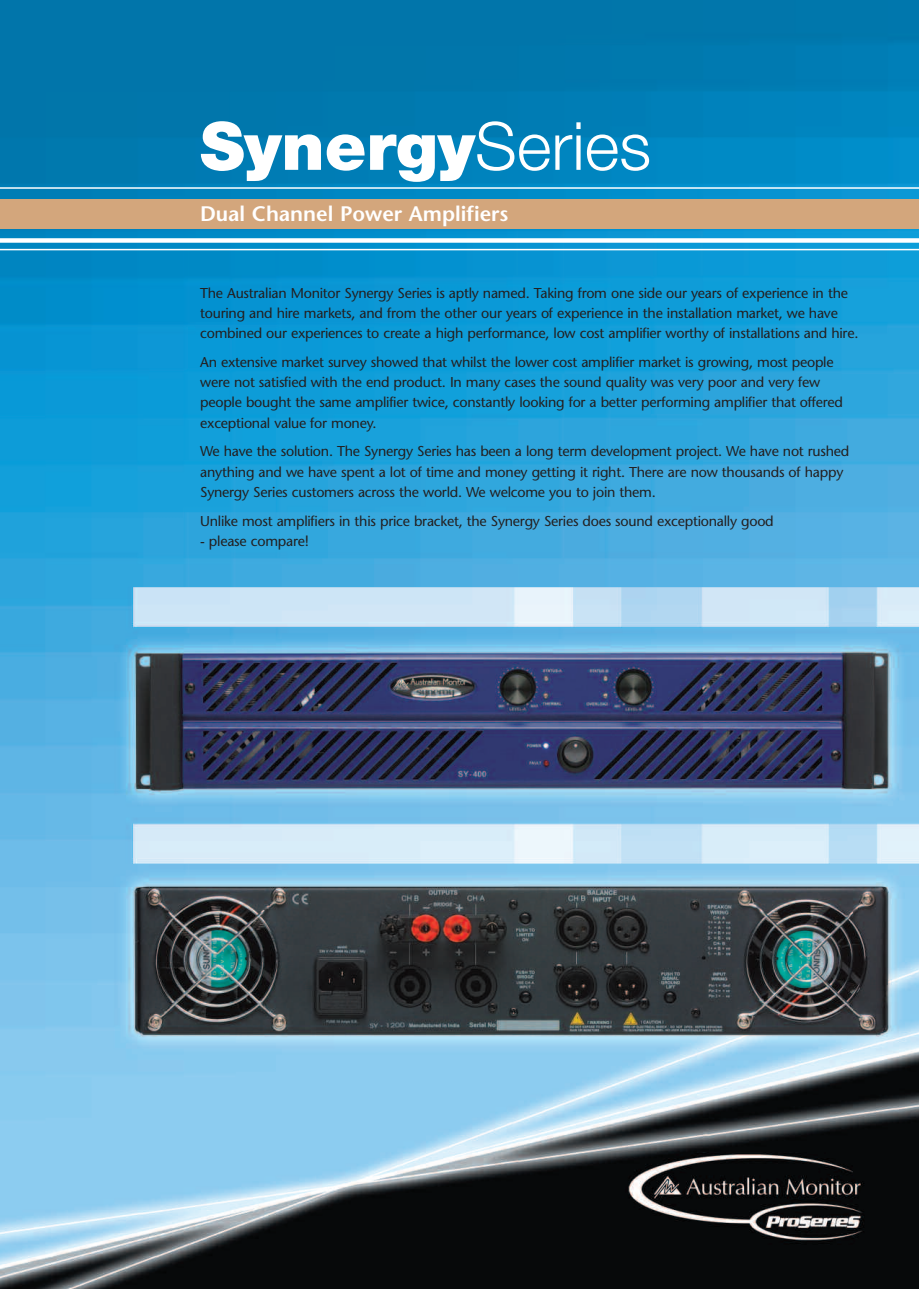
<style>
.page{position:relative;width:919px;height:1289px;background:#fff}
.page>*{position:absolute;margin:0;border:0;box-sizing:border-box;transform-origin:0 0}
.t1{font:900 66.45px "Helvetica Neue";color:#fff}
.t2{font:600 21px "Stone Sans";color:#fff}
.t3{font:14.25px/20.2px "Stone Sans";letter-spacing:-.015em;color:#231f20}
.s1{font-weight:300}
</style>
<div class="page">
<img style="left:0;top:0;width:918px;height:1288px">
<div style="left:0;top:199px;width:918px;height:29px;background:#d3a67c"></div>
<hr style="left:0;top:187px;width:918px;height:2px;background:#fff">
<hr style="left:0;top:249px;width:918px;height:1px;background:#fff">
<div style="left:0;top:238px;width:918px;height:5px;background:#fff"></div>
<h1 class="t1" style="left:200px;top:122px;width:452px">Synergy<span class="s1">Series</span></h1>
<h2 class="t2" style="left:200px;top:205px;width:310px">Dual Channel Power Amplifiers</h2>
<p class="t3" style="left:200px;top:284px;width:659px">The Australian Monitor Synergy Series is aptly named. Taking from one side our years of experience in the touring and hire markets, and from the other our years of experience in the installation market, we have combined our experiences to create a high performance, low cost amplifier worthy of installations and hire.</p>
<p class="t3" style="left:200px;top:353px;width:644px">An extensive market survey showed that whilst the lower cost amplifier market is growing, most people were not satisfied with the end product. In many cases the sound quality was very poor and very few people bought the same amplifier twice, constantly looking for a better performing amplifier that offered exceptional value for money.</p>
<p class="t3" style="left:200px;top:443px;width:650px">We have the solution. The Synergy Series has been a long term development project. We have not rushed anything and we have spent a lot of time and money getting it right. There are now thousands of happy<br>Synergy Series customers across the world. We welcome you to join them.</p>
<p class="t3" style="left:200px;top:512px;width:575px">Unlike most amplifiers in this price bracket, the Synergy Series does sound exceptionally good</p>
<p class="t3" style="left:200px;top:532px;width:110px">- please compare!</p>
</div>
